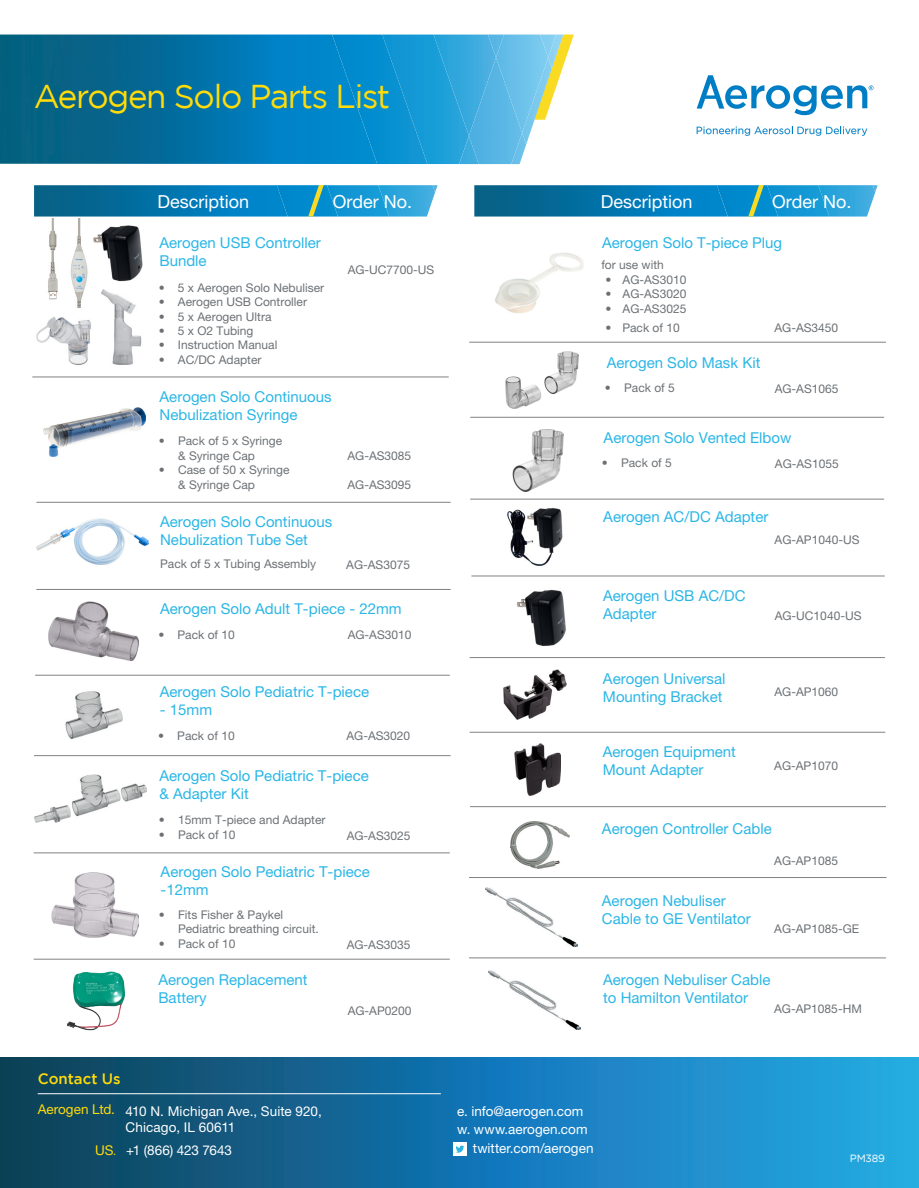
<style>
.page{position:relative;width:919px;height:1188px;background:#fff}
.page>*{position:absolute;margin:0;border:0;box-sizing:border-box;transform-origin:0 0}
.t1{font:33px "Gotham";letter-spacing:-.04em;color:#ffdb0a}
.t2{font:18px "Helvetica Neue LT Pro";color:#fff}
.t3{font:15px/18px "Helvetica Neue LT Pro";color:#2bb6e6}
.Table_Title___Number{font:500 15px "Gotham";color:#ffdb0a}
.Table_Title___Number-2{font:13.5px "Helvetica Neue LT Pro";letter-spacing:.005em;color:#fff}
.Table_Title___Number-3{font:13.5px "Helvetica Neue LT Pro";letter-spacing:-.005em;color:#ffdb0a}
.t4{font:12px/14.4px "Helvetica Neue LT Pro";color:#6d7175}
.t5{font:10.5px "Gotham";letter-spacing:-.02em;color:#fff}
.s1{font-size:11.25px}
</style>
<div class="page">
<svg style="left:0;top:1058px;width:918px;height:130px;background:#1774a6"></svg>
<img style="left:34px;top:185px;width:243px;height:32px">
<img style="left:277px;top:185px;width:50px;height:32px">
<img style="left:327px;top:185px;width:51px;height:32px">
<img style="left:378px;top:185px;width:57px;height:32px">
<svg style="left:432px;top:185px;width:5px;height:7px"></svg>
<svg style="left:308px;top:185px;width:16px;height:31px"></svg>
<img style="left:474px;top:185px;width:242px;height:32px">
<img style="left:716px;top:185px;width:51px;height:32px">
<img style="left:767px;top:185px;width:51px;height:32px">
<img style="left:818px;top:185px;width:57px;height:32px">
<svg style="left:872px;top:185px;width:5px;height:7px"></svg>
<svg style="left:748px;top:185px;width:15px;height:31px"></svg>
<svg style="left:552px;top:35px;width:22px;height:64px"></svg>
<img style="left:0;top:35px;width:332px;height:129px">
<div style="left:332px;top:35px;width:50px;height:129px;background:#008bce"></div>
<img style="left:382px;top:35px;width:77px;height:129px">
<img style="left:459px;top:136px;width:10px;height:28px">
<img style="left:433px;top:35px;width:55px;height:101px">
<img style="left:469px;top:58px;width:42px;height:106px">
<img style="left:488px;top:35px;width:8px;height:23px">
<img style="left:496px;top:35px;width:44px;height:98px">
<img style="left:540px;top:35px;width:8px;height:23px">
<img style="left:511px;top:133px;width:15px;height:31px">
<img style="left:522px;top:58px;width:30px;height:86px">
<img style="left:548px;top:35px;width:15px;height:33px">
<div style="left:453px;top:1143px;width:13px;height:13px;background:#fff"></div>
<svg style="left:455px;top:1146px;width:9px;height:7px"></svg>
<hr style="left:469px;top:877px;width:417px;height:1px;background:#808285">
<hr style="left:469px;top:732px;width:416px;height:1px;background:#808285">
<hr style="left:469px;top:657px;width:415px;height:1px;background:#808285">
<hr style="left:470px;top:806px;width:415px;height:1px;background:#808285">
<hr style="left:471px;top:576px;width:413px;height:1px;background:#808285">
<hr style="left:35px;top:675px;width:415px;height:1px;background:#808285">
<hr style="left:34px;top:755px;width:416px;height:1px;background:#808285">
<hr style="left:34px;top:853px;width:416px;height:1px;background:#808285">
<hr style="left:469px;top:958px;width:416px;height:1px;background:#808285">
<img style="left:48px;top:601px;width:91px;height:59px">
<img style="left:65px;top:691px;width:58px;height:48px">
<img style="left:35px;top:775px;width:111px;height:47px">
<img style="left:52px;top:872px;width:87px;height:66px">
<img style="left:507px;top:508px;width:56px;height:58px">
<img style="left:516px;top:589px;width:50px;height:57px">
<img style="left:503px;top:670px;width:63px;height:50px">
<img style="left:514px;top:743px;width:46px;height:53px">
<img style="left:510px;top:821px;width:59px;height:48px">
<img style="left:485px;top:888px;width:92px;height:59px">
<img style="left:488px;top:971px;width:92px;height:59px">
<img style="left:513px;top:430px;width:50px;height:62px">
<hr style="left:470px;top:499px;width:414px;height:1px;background:#808285">
<img style="left:44px;top:408px;width:101px;height:49px">
<img style="left:36px;top:518px;width:112px;height:46px">
<hr style="left:36px;top:502px;width:414px;height:1px;background:#808285">
<hr style="left:36px;top:589px;width:414px;height:1px;background:#808285">
<img style="left:495px;top:253px;width:89px;height:60px">
<img style="left:506px;top:351px;width:72px;height:58px">
<hr style="left:469px;top:342px;width:416px;height:1px;background:#808285">
<hr style="left:32px;top:377px;width:416px;height:1px;background:#808285">
<hr style="left:470px;top:417px;width:414px;height:1px;background:#808285">
<hr style="left:34px;top:959px;width:416px;height:1px;background:#808285">
<img style="left:67px;top:971px;width:58px;height:60px">
<img style="left:93px;top:225px;width:50px;height:57px">
<img style="left:48px;top:218px;width:40px;height:90px">
<img style="left:36px;top:317px;width:55px;height:48px">
<img style="left:101px;top:290px;width:41px;height:75px">
<svg style="left:696px;top:75px;width:177px;height:40px"></svg>
<svg style="left:696px;top:126px;width:171px;height:10px"></svg>
<hr style="left:38px;top:1093px;width:403px;height:1px;background:#fff">
<p class="t1" style="left:34px;top:78px;width:358px">Aerogen Solo Parts List</p>
<p class="t2" style="left:157px;top:191px;width:93px">Description</p>
<p class="t2" style="left:333px;top:191px;width:81px">Order No.</p>
<p class="t2" style="left:601px;top:191px;width:93px">Description</p>
<p class="t2" style="left:772px;top:191px;width:81px">Order No.</p>
<p class="t3" style="left:159px;top:234px;width:163px">Aerogen USB Controller<br>Bundle</p>
<p class="t4" style="left:159px;top:280px;width:167px">• 5 x Aerogen Solo Nebuliser</p>
<p class="t4" style="left:159px;top:295px;width:150px">• Aerogen USB Controller</p>
<p class="t4" style="left:159px;top:309px;width:114px">• 5 x Aerogen Ultra</p>
<p class="t4" style="left:159px;top:323px;width:96px">• 5 x O2 Tubing</p>
<p class="t4" style="left:159px;top:338px;width:120px">• Instruction Manual</p>
<p class="t4" style="left:159px;top:352px;width:104px">• AC/DC Adapter</p>
<p class="t3" style="left:160px;top:387px;width:173px">Aerogen Solo Continuous</p>
<p class="t3" style="left:160px;top:406px;width:139px">Nebulization Syringe</p>
<p class="t4" style="left:159px;top:434px;width:125px">• Pack of 5 x Syringe</p>
<p class="t4" style="left:178px;top:448px;width:78px">&amp; Syringe Cap</p>
<p class="t4" style="left:159px;top:463px;width:132px">• Case of 50 x Syringe</p>
<p class="t4" style="left:178px;top:477px;width:78px">&amp; Syringe Cap</p>
<p class="t4" style="left:347px;top:262px;width:88px">AG-UC7700-US</p>
<p class="t4" style="left:347px;top:449px;width:65px">AG-AS3085</p>
<p class="t4" style="left:347px;top:478px;width:65px">AG-AS3095</p>
<p class="t3" style="left:160px;top:512px;width:173px">Aerogen Solo Continuous</p>
<p class="t3" style="left:160px;top:531px;width:149px">Nebulization Tube Set</p>
<p class="t4" style="left:160px;top:557px;width:158px">Pack of 5 x Tubing Assembly</p>
<p class="t4" style="left:346px;top:558px;width:65px">AG-AS3075</p>
<p class="t3" style="left:160px;top:599px;width:243px">Aerogen Solo Adult T-piece - 22mm</p>
<p class="t4" style="left:158px;top:628px;width:78px">• Pack of 10</p>
<p class="t4" style="left:348px;top:628px;width:65px">AG-AS3010</p>
<p class="t3" style="left:160px;top:683px;width:211px">Aerogen Solo Pediatric T-piece</p>
<p class="t3" style="left:160px;top:701px;width:54px">- 15mm</p>
<p class="t4" style="left:158px;top:728px;width:78px">• Pack of 10</p>
<p class="t4" style="left:346px;top:728px;width:65px">AG-AS3020</p>
<p class="t3" style="left:159px;top:766px;width:211px">Aerogen Solo Pediatric T-piece</p>
<p class="t3" style="left:159px;top:785px;width:91px">&amp; Adapter Kit</p>
<p class="t4" style="left:159px;top:813px;width:168px">• 15mm T-piece and Adapter</p>
<p class="t4" style="left:159px;top:827px;width:78px">• Pack of 10</p>
<p class="t4" style="left:347px;top:829px;width:65px">AG-AS3025</p>
<p class="t3" style="left:161px;top:863px;width:211px">Aerogen Solo Pediatric T-piece</p>
<p class="t3" style="left:161px;top:881px;width:50px">-12mm</p>
<p class="t4" style="left:178px;top:907px;width:142px;text-indent:-19px">• Fits Fisher &amp; Paykel<br>Pediatric breathing circuit.</p>
<p class="t4" style="left:159px;top:936px;width:78px">• Pack of 10</p>
<p class="t4" style="left:347px;top:938px;width:65px">AG-AS3035</p>
<p class="t3" style="left:158px;top:970px;width:151px">Aerogen Replacement<br>Battery</p>
<p class="Table_Title___Number" style="left:38px;top:1070px;width:84px">Contact Us</p>
<p class="Table_Title___Number-3" style="left:38px;top:1101px;width:79px">Aerogen Ltd.</p>
<p class="Table_Title___Number-3" style="left:95px;top:1142px;width:23px">US<span class="s1">.</span></p>
<p class="Table_Title___Number-2" style="left:126px;top:1103px;width:198px">410 N. Michigan Ave., Suite 920,</p>
<p class="Table_Title___Number-2" style="left:126px;top:1120px;width:111px">Chicago, IL 60611</p>
<p class="Table_Title___Number-2" style="left:126px;top:1142px;width:107px">+1 (866) 423 7643</p>
<p class="t4" style="left:347px;top:1003px;width:65px">AG-AP0200</p>
<p class="t3" style="left:602px;top:233px;width:181px">Aerogen Solo T-piece Plug</p>
<p class="t4" style="left:601px;top:258px;width:64px">for use with</p>
<p class="t4" style="left:605px;top:272px;width:82px">• AG-AS3010</p>
<p class="t4" style="left:605px;top:287px;width:82px">• AG-AS3020</p>
<p class="t4" style="left:605px;top:301px;width:82px">• AG-AS3025</p>
<p class="t4" style="left:605px;top:320px;width:76px">• Pack of 10</p>
<p class="t4" style="left:774px;top:321px;width:65px">AG-AS3450</p>
<p class="t3" style="left:606px;top:354px;width:155px">Aerogen Solo Mask Kit</p>
<p class="t4" style="left:605px;top:380px;width:71px">• Pack of 5</p>
<p class="t4" style="left:774px;top:381px;width:65px">AG-AS1065</p>
<p class="t3" style="left:603px;top:428px;width:189px">Aerogen Solo Vented Elbow</p>
<p class="t4" style="left:602px;top:456px;width:71px">• Pack of 5</p>
<p class="t4" style="left:774px;top:457px;width:65px">AG-AS1055</p>
<p class="t3" style="left:603px;top:508px;width:166px">Aerogen AC/DC Adapter</p>
<p class="t3" style="left:603px;top:587px;width:144px">Aerogen USB AC/DC<br>Adapter</p>
<p class="t4" style="left:774px;top:532px;width:86px">AG-AP1040-US</p>
<p class="t4" style="left:774px;top:608px;width:88px">AG-UC1040-US</p>
<p class="t3" style="left:603px;top:669px;width:124px">Aerogen Universal</p>
<p class="t3" style="left:603px;top:688px;width:121px">Mounting Bracket</p>
<p class="t4" style="left:774px;top:684px;width:65px">AG-AP1060</p>
<p class="t3" style="left:602px;top:742px;width:135px">Aerogen Equipment</p>
<p class="t3" style="left:602px;top:760px;width:102px">Mount Adapter</p>
<p class="t4" style="left:774px;top:758px;width:65px">AG-AP1070</p>
<p class="t3" style="left:602px;top:819px;width:171px">Aerogen Controller Cable</p>
<p class="t3" style="left:602px;top:891px;width:125px">Aerogen Nebuliser</p>
<p class="t3" style="left:602px;top:909px;width:150px">Cable to GE Ventilator</p>
<p class="t4" style="left:774px;top:854px;width:65px">AG-AP1085</p>
<p class="t4" style="left:774px;top:921px;width:86px">AG-AP1085-GE</p>
<p class="t3" style="left:603px;top:971px;width:169px">Aerogen Nebuliser Cable</p>
<p class="t3" style="left:603px;top:989px;width:147px">to Hamilton Ventilator</p>
<p class="t4" style="left:774px;top:1002px;width:89px">AG-AP1085-HM</p>
<p class="Table_Title___Number-2" style="left:457px;top:1103px;width:128px">e. info@aerogen.com</p>
<p class="Table_Title___Number-2" style="left:457px;top:1121px;width:132px">w. www.aerogen.com</p>
<p class="Table_Title___Number-2" style="left:473px;top:1140px;width:122px">twitter.com/aerogen</p>
<p class="t5" style="left:849px;top:1152px;width:37px">PM389</p>
</div>
